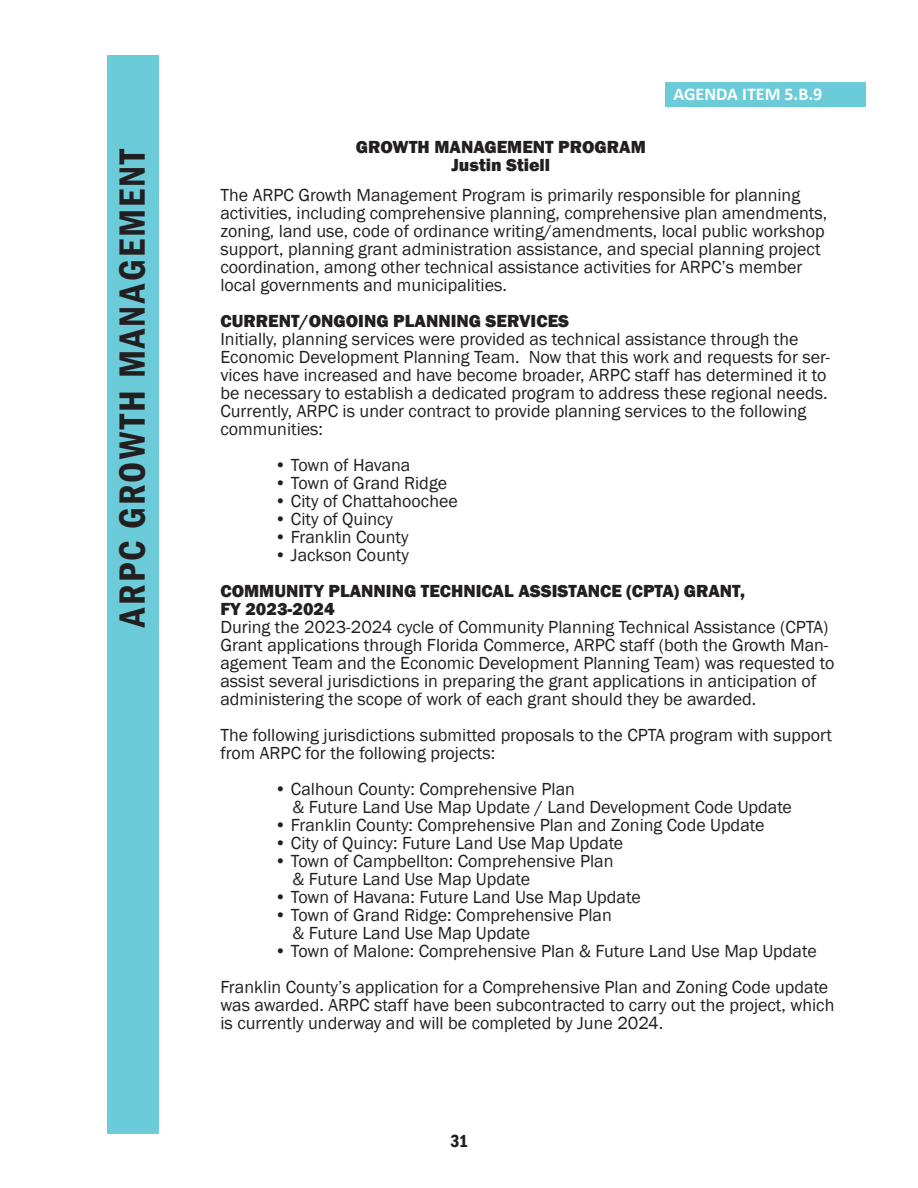
<style>
.page{position:relative;width:918px;height:1188px;background:#fff}
.page>*{position:absolute;margin:0;border:0;box-sizing:border-box;transform-origin:0 0}
.t1{font:600 condensed 37.5px "Franklin Gothic";letter-spacing:.06em;color:#231f20}
.t2{font:18px/18px "Franklin Gothic";color:#231f20}
.t3{font:800 18px "Franklin Gothic";color:#231f20}
.t4{font:700 18px "Calibri";color:#fff}
.t5{font:600 condensed 18px "Franklin Gothic";color:#231f20}
</style>
<div class="page">
<div style="left:666px;top:82px;width:200px;height:25px;background:#6bcbd9"></div>
<div style="left:107px;top:56px;width:52px;height:1078px;background:#6bcbd9"></div>
<p class="t1" style="left:107px;top:627px;width:480px;rotate:-90deg">ARPC GROWTH MANAGEMENT</p>
<p class="t4" style="left:674px;top:82px;width:150px">AGENDA ITEM 5.B.9</p>
<p class="t3" style="left:356px;top:136px;width:291px">GROWTH MANAGEMENT PROGRAM</p>
<p class="t3" style="left:451px;top:154px;width:100px">Justin Stiell</p>
<p class="t2" style="left:220px;top:186px;width:608px">The ARPC Growth Management Program is primarily responsible for planning activities, including comprehensive planning, comprehensive plan amendments, zoning, land use, code of ordinance writing/amendments, local public workshop support, planning grant administration assistance, and special planning project coordination, among other technical assistance activities for ARPC’s member local governments and municipalities.</p>
<p class="t3" style="left:220px;top:309px;width:350px">CURRENT/ONGOING PLANNING SERVICES</p>
<p class="t2" style="left:220px;top:330px;width:611px">Initially, planning services were provided as technical assistance through the Economic Development Planning Team. Now that this work and requests for ser&shy;vices have increased and have become broader, ARPC staff has determined it to be necessary to establish a dedicated program to address these regional needs.<br>Currently, ARPC is under contract to provide planning services to the following communities:</p>
<p class="t2" style="left:274px;top:456px;width:138px">• Town of Havana</p>
<p class="t2" style="left:274px;top:474px;width:174px">• Town of Grand Ridge</p>
<p class="t2" style="left:274px;top:492px;width:185px">• City of Chattahoochee</p>
<p class="t2" style="left:274px;top:510px;width:120px">• City of Quincy</p>
<p class="t2" style="left:274px;top:528px;width:136px">• Franklin County</p>
<p class="t2" style="left:274px;top:546px;width:136px">• Jackson County</p>
<p class="t3" style="left:220px;top:579px;width:526px">COMMUNITY PLANNING TECHNICAL ASSISTANCE (CPTA) GRANT,</p>
<p class="t3" style="left:220px;top:597px;width:116px">FY 2023-2024</p>
<p class="t2" style="left:220px;top:618px;width:616px">During the 2023-2024 cycle of Community Planning Technical Assistance (CPTA)<br>Grant applications through Florida Commerce, ARPC staff (both the Growth Man&shy;agement Team and the Economic Development Planning Team) was requested to assist several jurisdictions in preparing the grant applications in anticipation of administering the scope of work of each grant should they be awarded.</p>
<p class="t2" style="left:220px;top:726px;width:613px">The following jurisdictions submitted proposals to the CPTA program with support from ARPC for the following projects:</p>
<p class="t2" style="left:292px;top:780px;width:501px;text-indent:-18px">• Calhoun County: Comprehensive Plan<br>&amp; Future Land Use Map Update / Land Development Code Update</p>
<p class="t2" style="left:274px;top:816px;width:492px">• Franklin County: Comprehensive Plan and Zoning Code Update</p>
<p class="t2" style="left:274px;top:834px;width:350px">• City of Quincy: Future Land Use Map Update</p>
<p class="t2" style="left:274px;top:852px;width:341px">• Town of Campbellton: Comprehensive Plan</p>
<p class="t2" style="left:292px;top:870px;width:239px">&amp; Future Land Use Map Update</p>
<p class="t2" style="left:274px;top:888px;width:368px">• Town of Havana: Future Land Use Map Update</p>
<p class="t2" style="left:274px;top:906px;width:339px">• Town of Grand Ridge: Comprehensive Plan</p>
<p class="t2" style="left:292px;top:924px;width:239px">&amp; Future Land Use Map Update</p>
<p class="t2" style="left:274px;top:942px;width:544px">• Town of Malone: Comprehensive Plan &amp; Future Land Use Map Update</p>
<p class="t2" style="left:220px;top:978px;width:615px">Franklin County’s application for a Comprehensive Plan and Zoning Code update was awarded. ARPC staff have been subcontracted to carry out the project, which is currently underway and will be completed by June 2024.</p>
<p class="t5" style="left:450px;top:1129px;width:19px">31</p>
</div>
